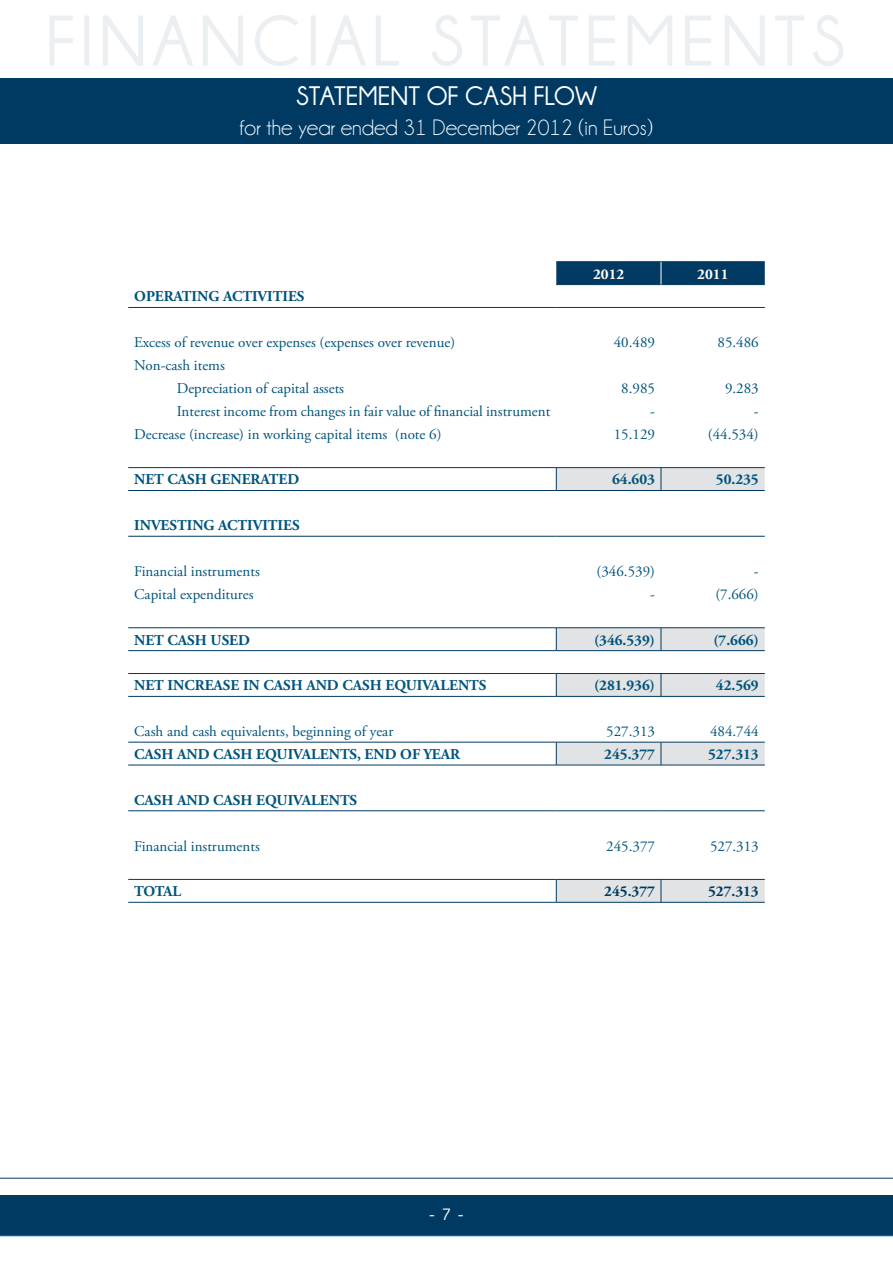
<style>
.page{position:relative;width:893px;height:1263px;background:#fff}
.page>*{position:absolute;margin:0;border:0;box-sizing:border-box;transform-origin:0 0}
.t1{font:700 27px "Champagne&Limousines";color:#fff}
.t2{font:22.5px "Champagne&Limousines";color:#fff}
.t3{font:700 16.5px "Champagne&Limousines";color:#fff}
.t4{font:15px/22.8px "Adobe Garamond Pro";color:#00547c}
.t5{font:700 15px "Adobe Garamond Pro";color:#00547c}
.t6{font:700 15px "Adobe Garamond Pro";color:#003a63}
.t7{font:700 15px "Adobe Garamond Pro";color:#fff}
</style>
<div class="page">
<div style="left:0;top:1196px;width:893px;height:40px;background:#003a63"></div>
<div style="left:0;top:78px;width:893px;height:66px;background:#003a63"></div>
<hr style="left:0;top:1235px;width:893px;height:1px;background:#0079c1">
<hr style="left:0;top:1178px;width:893px;height:1px;background:#003a63">
<svg style="left:50px;top:15px;width:793px;height:51px"></svg>
<svg style="left:556px;top:468px;width:209px;height:434px"></svg>
<hr style="left:556px;top:261px;width:105px;height:1px;background:#003a63">
<hr style="left:661px;top:261px;width:104px;height:1px;background:#003a63">
<hr style="left:128px;top:307px;width:428px;height:1px;background:#003a63">
<hr style="left:556px;top:307px;width:105px;height:1px;background:#003a63">
<hr style="left:661px;top:307px;width:104px;height:1px;background:#003a63">
<hr style="left:128px;top:467px;width:428px;height:1px;background:#003a63">
<hr style="left:556px;top:467px;width:105px;height:1px;background:#003a63">
<svg style="left:556px;top:468px;width:1px;height:22px"></svg>
<hr style="left:661px;top:467px;width:104px;height:1px;background:#003a63">
<svg style="left:661px;top:468px;width:1px;height:22px"></svg>
<hr style="left:128px;top:490px;width:428px;height:1px;background:#003a63">
<hr style="left:556px;top:490px;width:105px;height:1px;background:#003a63">
<hr style="left:661px;top:490px;width:104px;height:1px;background:#003a63">
<hr style="left:128px;top:536px;width:428px;height:1px;background:#003a63">
<hr style="left:556px;top:536px;width:105px;height:1px;background:#003a63">
<hr style="left:661px;top:536px;width:104px;height:1px;background:#003a63">
<hr style="left:128px;top:627px;width:428px;height:1px;background:#003a63">
<hr style="left:556px;top:627px;width:105px;height:1px;background:#003a63">
<svg style="left:556px;top:628px;width:1px;height:22px"></svg>
<hr style="left:661px;top:627px;width:104px;height:1px;background:#003a63">
<svg style="left:661px;top:628px;width:1px;height:22px"></svg>
<hr style="left:128px;top:650px;width:428px;height:1px;background:#003a63">
<hr style="left:556px;top:650px;width:105px;height:1px;background:#003a63">
<hr style="left:661px;top:650px;width:104px;height:1px;background:#003a63">
<hr style="left:128px;top:810px;width:428px;height:1px;background:#003a63">
<hr style="left:556px;top:810px;width:105px;height:1px;background:#003a63">
<hr style="left:661px;top:810px;width:104px;height:1px;background:#003a63">
<hr style="left:128px;top:879px;width:428px;height:1px;background:#003a63">
<hr style="left:556px;top:879px;width:105px;height:1px;background:#003a63">
<svg style="left:556px;top:879px;width:1px;height:23px"></svg>
<hr style="left:661px;top:879px;width:104px;height:1px;background:#003a63">
<svg style="left:661px;top:879px;width:1px;height:23px"></svg>
<hr style="left:128px;top:902px;width:428px;height:1px;background:#003a63">
<hr style="left:556px;top:902px;width:105px;height:1px;background:#003a63">
<hr style="left:661px;top:902px;width:104px;height:1px;background:#003a63">
<div style="left:556px;top:262px;width:209px;height:23px;background:#003a63"></div>
<div style="left:556px;top:674px;width:209px;height:22px;background:#e2e3e4"></div>
<hr style="left:128px;top:742px;width:428px;height:1px;background:#003a63">
<hr style="left:128px;top:765px;width:428px;height:1px;background:#003a63">
<hr style="left:556px;top:742px;width:105px;height:1px;background:#003a63">
<svg style="left:556px;top:742px;width:1px;height:23px"></svg>
<hr style="left:661px;top:742px;width:104px;height:1px;background:#003a63">
<svg style="left:661px;top:742px;width:1px;height:23px"></svg>
<hr style="left:556px;top:765px;width:105px;height:1px;background:#003a63">
<hr style="left:661px;top:765px;width:104px;height:1px;background:#003a63">
<hr style="left:128px;top:673px;width:428px;height:1px;background:#003a63">
<hr style="left:556px;top:673px;width:105px;height:1px;background:#003a63">
<hr style="left:661px;top:673px;width:104px;height:1px;background:#003a63">
<hr style="left:128px;top:696px;width:428px;height:1px;background:#003a63">
<hr style="left:556px;top:696px;width:105px;height:1px;background:#003a63">
<hr style="left:661px;top:696px;width:104px;height:1px;background:#003a63">
<h1 class="t1" style="left:296px;top:81px;width:302px">STATEMENT OF CASH FLOW</h1>
<h2 class="t2" style="left:240px;top:115px;width:415px">for the year ended 31 December 2012 (in Euros)</h2>
<p class="t7" style="left:593px;top:265px;width:33px">2012</p>
<p class="t7" style="left:697px;top:265px;width:33px">2011</p>
<p class="t5" style="left:134px;top:288px;width:172px">OPERATING ACTIVITIES</p>
<p class="t4" style="left:134px;top:332px;width:322px">Excess of revenue over expenses (expenses over revenue)</p>
<p class="t4" style="left:614px;top:332px;width:43px">40.489</p>
<p class="t4" style="left:717px;top:332px;width:43px">85.486</p>
<p class="t4" style="left:177px;top:354px;width:169px;text-indent:-43px">Non-cash items<br>Depreciation of capital assets</p>
<p class="t4" style="left:621px;top:377px;width:35px">8.985</p>
<p class="t4" style="left:725px;top:377px;width:35px">9.283</p>
<p class="t4" style="left:177px;top:400px;width:375px">Interest income from changes in fair value of financial instrument</p>
<p class="t4" style="left:650px;top:400px;width:6px">-</p>
<p class="t4" style="left:754px;top:400px;width:6px">-</p>
<p class="t4" style="left:134px;top:423px;width:309px">Decrease (increase) in working capital items (note 6)</p>
<p class="t4" style="left:614px;top:423px;width:43px">15.129</p>
<p class="t4" style="left:708px;top:423px;width:52px">(44.534)</p>
<p class="t5" style="left:134px;top:471px;width:167px">NET CASH GENERATED</p>
<p class="t5" style="left:612px;top:471px;width:44px">64.603</p>
<p class="t5" style="left:716px;top:471px;width:44px">50.235</p>
<p class="t5" style="left:134px;top:517px;width:167px">INVESTING ACTIVITIES</p>
<p class="t4" style="left:134px;top:560px;width:127px">Financial instruments</p>
<p class="t4" style="left:597px;top:560px;width:60px">(346.539)</p>
<p class="t4" style="left:754px;top:560px;width:6px">-</p>
<p class="t4" style="left:134px;top:583px;width:121px">Capital expenditures</p>
<p class="t4" style="left:650px;top:583px;width:6px">-</p>
<p class="t4" style="left:715px;top:583px;width:45px">(7.666)</p>
<p class="t5" style="left:134px;top:631px;width:117px">NET CASH USED</p>
<p class="t5" style="left:594px;top:631px;width:62px">(346.539)</p>
<p class="t5" style="left:713px;top:631px;width:47px">(7.666)</p>
<p class="t5" style="left:134px;top:677px;width:354px">NET INCREASE IN CASH AND CASH EQUIVALENTS</p>
<p class="t5" style="left:594px;top:677px;width:62px">(281.936)</p>
<p class="t5" style="left:716px;top:677px;width:44px">42.569</p>
<p class="t4" style="left:134px;top:720px;width:261px">Cash and cash equivalents, beginning of year</p>
<p class="t4" style="left:606px;top:720px;width:50px">527.313</p>
<p class="t4" style="left:710px;top:720px;width:50px">484.744</p>
<p class="t5" style="left:134px;top:745px;width:327px">CASH AND CASH EQUIVALENTS, END OF YEAR</p>
<p class="t5" style="left:604px;top:745px;width:52px">245.377</p>
<p class="t5" style="left:708px;top:745px;width:52px">527.313</p>
<p class="t5" style="left:134px;top:791px;width:224px">CASH AND CASH EQUIVALENTS</p>
<p class="t4" style="left:134px;top:835px;width:127px">Financial instruments</p>
<p class="t4" style="left:606px;top:835px;width:50px">245.377</p>
<p class="t4" style="left:710px;top:835px;width:50px">527.313</p>
<p class="t5" style="left:134px;top:883px;width:49px">TOTAL</p>
<p class="t6" style="left:604px;top:883px;width:52px">245.377</p>
<p class="t6" style="left:708px;top:883px;width:52px">527.313</p>
<p class="t3" style="left:429px;top:1205px;width:35px">- 7 -</p>
</div>
